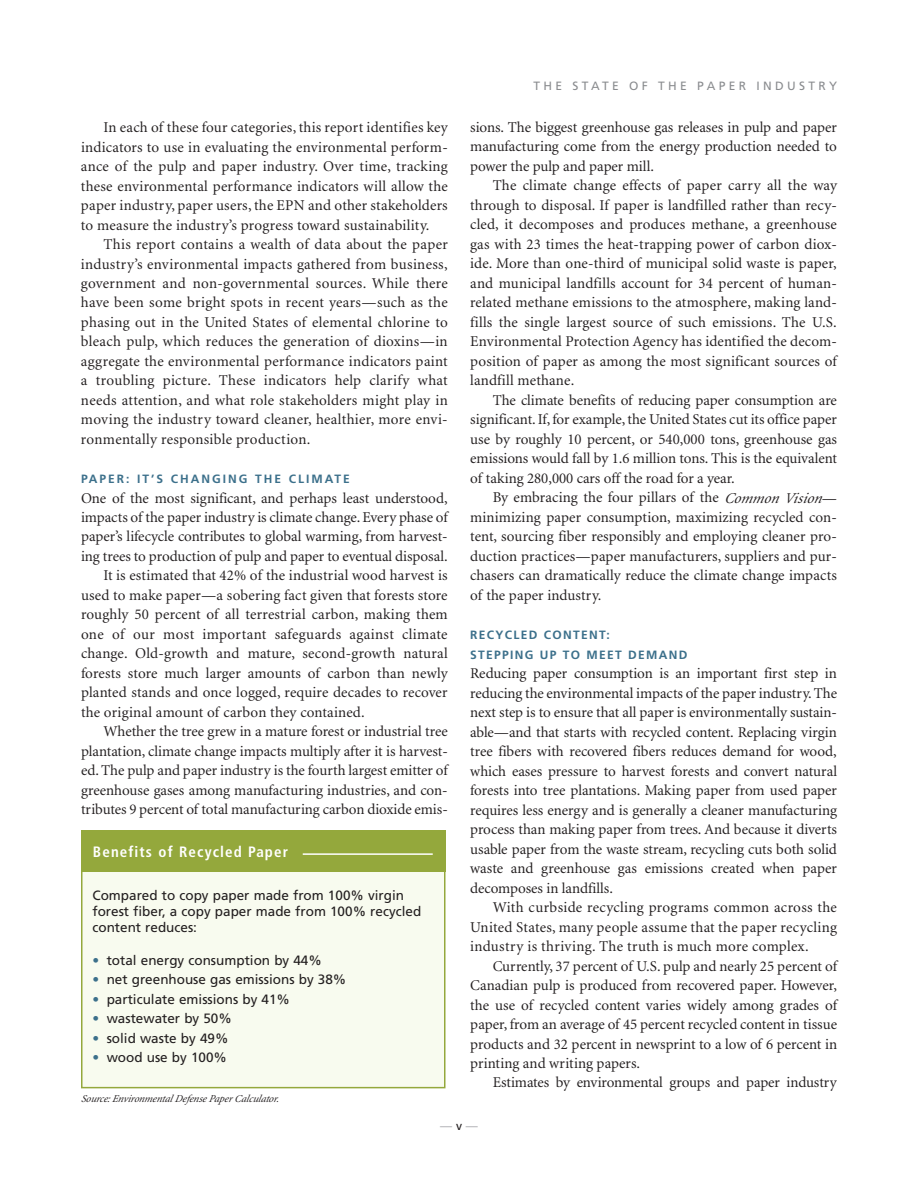
<style>
.page{position:relative;width:918px;height:1188px;background:#fff}
.page>*{position:absolute;margin:0;border:0;box-sizing:border-box;transform-origin:0 0}
.t1{font:15px/19.5px "Minion MM.345.584.11";color:#231f20;text-align:justify}
.t2{font:15px "Minion MM.345.584.11";letter-spacing:.025em;color:#231f20}
.t3{font:700 condensed 15px "Frutiger";letter-spacing:.075em;color:#fff}
.t4{font:13.5px/16.2px "Frutiger";color:#231f20}
.t5{font:700 12px/19.5px "Frutiger";letter-spacing:.11em;color:#3c708b}
.t6{font:700 12px "Frutiger";letter-spacing:.165em;color:#3c708b}
.t7{font:12px "Frutiger";letter-spacing:.28em;color:#8a8c8f}
.t8{font:12px "Frutiger";color:#a8a9ad}
.t9{font:italic 10.5px "Minion MM It.345.584.11";letter-spacing:-.01em;color:#231f20}
.s1{color:#3c708b}
.s2{font-family:"Minion MM It.345.584.11";font-style:italic}
.s3{color:#231f20}
</style>
<div class="page">
<div style="left:82px;top:841px;width:363px;height:247px;background:#f8fbef"></div>
<div style="left:81px;top:840px;width:365px;height:248px;border:2px solid #94a83c"></div>
<div style="left:81px;top:830px;width:365px;height:42px;background:#94a83c"></div>
<hr style="left:303px;top:853px;width:130px;height:2px;background:#fff">
<p class="t1" style="left:81px;top:119px;width:368px;text-indent:22px">In each of these four categories, this report identifies key indicators to use in evaluating the environmental perform&shy;ance of the pulp and paper industry. Over time, tracking these environmental performance indicators will allow the paper industry, paper users, the EPN and other stakeholders to measure the industry’s progress toward sustainability.</p>
<p class="t1" style="left:81px;top:236px;width:368px;text-indent:22px">This report contains a wealth of data about the paper industry’s environmental impacts gathered from business, government and non-governmental sources. While there have been some bright spots in recent years—such as the phasing out in the United States of elemental chlorine to bleach pulp, which reduces the generation of dioxins—in aggregate the environmental performance indicators paint a troubling picture. These indicators help clarify what needs attention, and what role stakeholders might play in moving the industry toward cleaner, healthier, more envi&shy;ronmentally responsible production.</p>
<p class="t6" style="left:81px;top:474px;width:270px">PAPER: IT’S CHANGING THE CLIMATE</p>
<p class="t1" style="left:81px;top:489px;width:368px">One of the most significant, and perhaps least understood,</p>
<p class="t1" style="left:81px;top:509px;width:368px">impacts of the paper industry is climate change. Every phase of</p>
<p class="t1" style="left:81px;top:528px;width:368px">paper’s lifecycle contributes to global warming, from harvest-</p>
<p class="t1" style="left:81px;top:548px;width:368px">ing trees to production of pulp and paper to eventual disposal.</p>
<p class="t1" style="left:103px;top:567px;width:346px">It is estimated that 42% of the industrial wood harvest is</p>
<p class="t1" style="left:81px;top:587px;width:368px">used to make paper—a sobering fact given that forests store</p>
<p class="t1" style="left:81px;top:606px;width:368px">roughly 50 percent of all terrestrial carbon, making them</p>
<p class="t2" style="left:81px;top:629px;width:368px">one of our most important safeguards against climate</p>
<p class="t1" style="left:81px;top:645px;width:368px">change. Old-growth and mature, second-growth natural</p>
<p class="t1" style="left:81px;top:665px;width:368px">forests store much larger amounts of carbon than newly</p>
<p class="t1" style="left:81px;top:684px;width:368px">planted stands and once logged, require decades to recover</p>
<p class="t1" style="left:81px;top:704px;width:285px">the original amount of carbon they contained.</p>
<p class="t1" style="left:103px;top:723px;width:346px">Whether the tree grew in a mature forest or industrial tree</p>
<p class="t1" style="left:81px;top:743px;width:368px">plantation, climate change impacts multiply after it is harvest-</p>
<p class="t1" style="left:81px;top:762px;width:368px">ed. The pulp and paper industry is the fourth largest emitter of</p>
<p class="t1" style="left:81px;top:782px;width:368px">greenhouse gases among manufacturing industries, and con-</p>
<p class="t1" style="left:81px;top:801px;width:368px">tributes 9 percent of total manufacturing carbon dioxide emis-</p>
<p class="t3" style="left:93px;top:846px;width:197px">Benefits of Recycled Paper</p>
<p class="t4" style="left:92px;top:888px;width:330px">Compared to copy paper made from 100% virgin forest fiber, a copy paper made from 100% recycled content reduces:</p>
<p class="t4" style="left:92px;top:953px;width:231px"><span class="s1">•</span> total energy consumption by 44%</p>
<p class="t4" style="left:92px;top:973px;width:255px"><span class="s1">•</span> net greenhouse gas emissions by 38%</p>
<p class="t4" style="left:92px;top:992px;width:199px"><span class="s1">•</span> particulate emissions by 41%</p>
<p class="t4" style="left:92px;top:1012px;width:141px"><span class="s1">•</span> wastewater by 50%</p>
<p class="t4" style="left:92px;top:1031px;width:138px"><span class="s1">•</span> solid waste by 49%</p>
<p class="t4" style="left:92px;top:1051px;width:136px"><span class="s1">•</span> wood use by 100%</p>
<p class="t9" style="left:81px;top:1095px;width:201px">Source: Environmental Defense PaperCalculator.</p>
<p class="t7" style="left:533px;top:81px;width:305px">THE STATE OF THE PAPER INDUSTRY</p>
<p class="t1" style="left:470px;top:119px;width:368px">sions. The biggest greenhouse gas releases in pulp and paper manufacturing come from the energy production needed to power the pulp and paper mill.</p>
<p class="t1" style="left:470px;top:177px;width:368px;text-indent:22px">The climate change effects of paper carry all the way through to disposal. If paper is landfilled rather than recy&shy;cled, it decomposes and produces methane, a greenhouse gas with 23 times the heat-trapping power of carbon diox&shy;ide. More than one-third of municipal solid waste is paper, and municipal landfills account for 34 percent of human&shy;related methane emissions to the atmosphere, making land&shy;fills the single largest source of such emissions. The U.S.<br>Environmental Protection Agency has identified the decom&shy;position of paper as among the most significant sources of landfill methane.</p>
<p class="t1" style="left:470px;top:392px;width:368px;text-indent:22px">The climate benefits of reducing paper consumption are significant. If, for example, the United States cut its office paper use by roughly 10 percent, or 540,000 tons, greenhouse gas emissions would fall by 1.6 million tons. This is the equivalent of taking 280,000 cars off the road for a year.</p>
<p class="t1" style="left:470px;top:489px;width:368px;text-indent:22px">By embracing the four pillars of the <span class="s2">Common Vision</span>— minimizing paper consumption, maximizing recycled con&shy;tent, sourcing fiber responsibly and employing cleaner pro&shy;duction practices—paper manufacturers, suppliers and pur&shy;chasers can dramatically reduce the climate change impacts of the paper industry.</p>
<p class="t5" style="left:470px;top:626px;width:219px">RECYCLED CONTENT:<br>STEPPING UP TO MEET DEMAND</p>
<p class="t1" style="left:470px;top:665px;width:368px">Reducing paper consumption is an important first step in reducing the environmental impacts of the paper industry. The next step is to ensure that all paper is environmentally sustain&shy;able—and that starts with recycled content. Replacing virgin tree fibers with recovered fibers reduces demand for wood, which eases pressure to harvest forests and convert natural forests into tree plantations. Making paper from used paper requires less energy and is generally a cleaner manufacturing process than making paper from trees. And because it diverts usable paper from the waste stream, recycling cuts both solid waste and greenhouse gas emissions created when paper decomposes in landfills.</p>
<p class="t1" style="left:470px;top:899px;width:368px;text-indent:22px">With curbside recycling programs common across the United States, many people assume that the paper recycling industry is thriving. The truth is much more complex.</p>
<p class="t1" style="left:470px;top:957px;width:369px;text-indent:22px">Currently, 37 percent of U.S. pulp and nearly 25 percent of Canadian pulp is produced from recovered paper. However, the use of recycled content varies widely among grades of paper, from an average of 45 percent recycled content in tissue products and 32 percent in newsprint to a low of 6 percent in printing and writing papers.</p>
<p class="t1" style="left:493px;top:1074px;width:346px">Estimates by environmental groups and paper industry</p>
<p class="t8" style="left:440px;top:1120px;width:39px">— <span class="s3">v</span> —</p>
</div>
